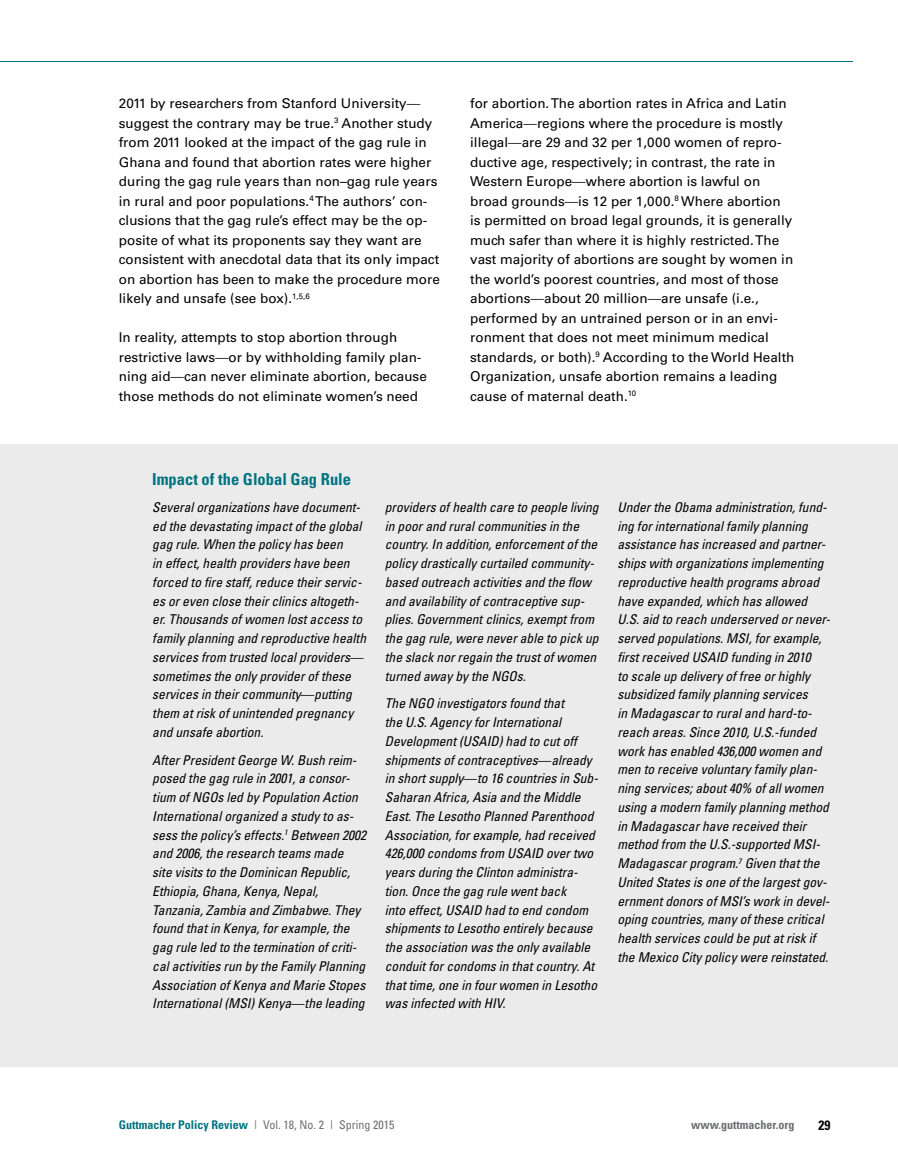
<style>
.page{position:relative;width:898px;height:1168px;background:#fff}
.page>*{position:absolute;margin:0;border:0;box-sizing:border-box;transform-origin:0 0}
.t1{font:700 condensed 16.5px "Univers";color:#007481}
.t2{font:italic condensed 13.5px/18.8px "Univers";color:#000}
.t3{font:13.5px/19.5px "Univers";color:#000}
.t4{font:700 condensed 13.5px "Univers";color:#000}
.t5{font:condensed 12px "Univers";color:#6d6e71}
.t6{font:700 condensed 12px "Univers";color:#6d6e71}
.s1{font-stretch:condensed}
.s2{font-style:normal}
.s3{font-weight:700;color:#007481}
</style>
<div class="page">
<hr style="left:0;top:61px;width:853px;height:1px;background:#007481">
<div style="left:0;top:444px;width:898px;height:623px;background:#ebebec"></div>
<p class="t3" style="left:119px;top:94px;width:322px">2011 by researchers from Stanford University<span class="s1">— </span>suggest the contrary may be true.<sup>3</sup> Another study from 2011 looked at the impact of the gag rule in Ghana and found that abortion rates were higher during the gag rule years than non–gag rule years in rural and poor populations.<sup>4</sup> The authors’ con&shy;clusions that the gag rule’s effect may be the op&shy;posite of what its proponents say they want are consistent with anecdotal data that its only impact on abortion has been to make the procedure more likely and unsafe (see box).<sup>1,5,6</sup></p>
<p class="t3" style="left:119px;top:328px;width:309px">In reality, attempts to stop abortion through restrictive laws<span class="s1">—</span>or by withholding family plan&shy;ning aid<span class="s1">—</span>can never eliminate abortion, because those methods do not eliminate women’s need</p>
<p class="t1" style="left:152px;top:469px;width:200px">Impact of the Global Gag Rule</p>
<p class="t3" style="left:470px;top:94px;width:326px">for abortion. The abortion rates in Africa and Latin America<span class="s1">—</span>regions where the procedure is mostly illegal<span class="s1">—</span>are 29 and 32 per 1,000 women of repro&shy;ductive age, respectively; in contrast, the rate in Western Europe<span class="s1">—</span>where abortion is lawful on broad grounds<span class="s1">—</span>is 12 per 1,000.<sup>8</sup> Where abortion is permitted on broad legal grounds, it is generally much safer than where it is highly restricted. The vast majority of abortions are sought by women in the world’s poorest countries, and most of those abortions<span class="s1">—</span>about 20 million<span class="s1">—</span>are unsafe (i.e., performed by an untrained person or in an envi&shy;ronment that does not meet minimum medical standards, or both).<sup>9</sup> According to the World Health Organization, unsafe abortion remains a leading cause of maternal death.<sup>10</sup></p>
<p class="t2" style="left:152px;top:497px;width:215px">Several organizations have document&shy;ed the devastating impact of the global gag rule. When the policy has been<br>in effect, health providers have been forced to fire staff, reduce their servic&shy;es or even close their clinics altogeth&shy;er. Thousands of women lost access to family planning and reproductive health services from trusted local providers<span class="s2">— </span>sometimes the only provider of these services in their community<span class="s2">—</span>putting them at risk of unintended pregnancy and unsafe abortion.</p>
<p class="t2" style="left:152px;top:750px;width:215px">After President George W. Bush reim&shy;posed the gag rule in 2001, a consor&shy;tium of NGOs led by Population Action International organized a study to as&shy;sess the policy’s effects.<sup>1</sup> Between 2002 and 2006, the research teams made site visits to the Dominican Republic, Ethiopia, Ghana, Kenya, Nepal, Tanzania, Zambia and Zimbabwe. They found that in Kenya, for example, the gag rule led to the termination of criti&shy;cal activities run by the Family Planning Association of Kenya and Marie Stopes International (MSI) Kenya<span class="s2">—</span>the leading</p>
<p class="t2" style="left:385px;top:497px;width:215px">providers of health care to people living in poor and rural communities in the country. In addition, enforcement of the policy drastically curtailed community&shy;based outreach activities and the flow and availability of contraceptive sup&shy;plies. Government clinics, exempt from the gag rule, were never able to pick up the slack nor regain the trust of women turned away by the NGOs.</p>
<p class="t2" style="left:385px;top:694px;width:215px">The NGO investigators found that<br>the U.S. Agency for International Development (USAID) had to cut off shipments of contraceptives<span class="s2">—</span>already in short supply<span class="s2">—</span>to 16 countries in Sub-Saharan Africa, Asia and the Middle East. The Lesotho Planned Parenthood Association, for example, had received 426,000 condoms from USAID over two years during the Clinton administra&shy;tion. Once the gag rule went back<br>into effect, USAID had to end condom shipments to Lesotho entirely because the association was the only available conduit for condoms in that country. At that time, one in four women in Lesotho was infected with HIV.</p>
<p class="t2" style="left:617px;top:497px;width:214px">Under the Obama administration, fund&shy;ing for international family planning assistance has increased and partner&shy;ships with organizations implementing reproductive health programs abroad have expanded, which has allowed U.S. aid to reach underserved or never&shy;served populations. MSI, for example, first received USAID funding in 2010<br>to scale up delivery of free or highly subsidized family planning services<br>in Madagascar to rural and hard-to&shy;reach areas. Since 2010, U.S.-funded work has enabled 436,000 women and men to receive voluntary family plan&shy;ning services; about 40% of all women using a modern family planning method in Madagascar have received their method from the U.S.-supported MSI-Madagascar program.<sup>7</sup> Given that the United States is one of the largest gov&shy;ernment donors of MSI’s work in devel&shy;oping countries, many of these critical health services could be put at risk if the Mexico City policy were reinstated.</p>
<p class="t5" style="left:119px;top:1117px;width:277px"><span class="s3">Guttmacher Policy Review</span> | Vol. 18, No. 2 | Spring 2015</p>
<p class="t6" style="left:691px;top:1117px;width:105px">www.guttmacher.org</p>
<p class="t4" style="left:818px;top:1116px;width:13px">29</p>
</div>
